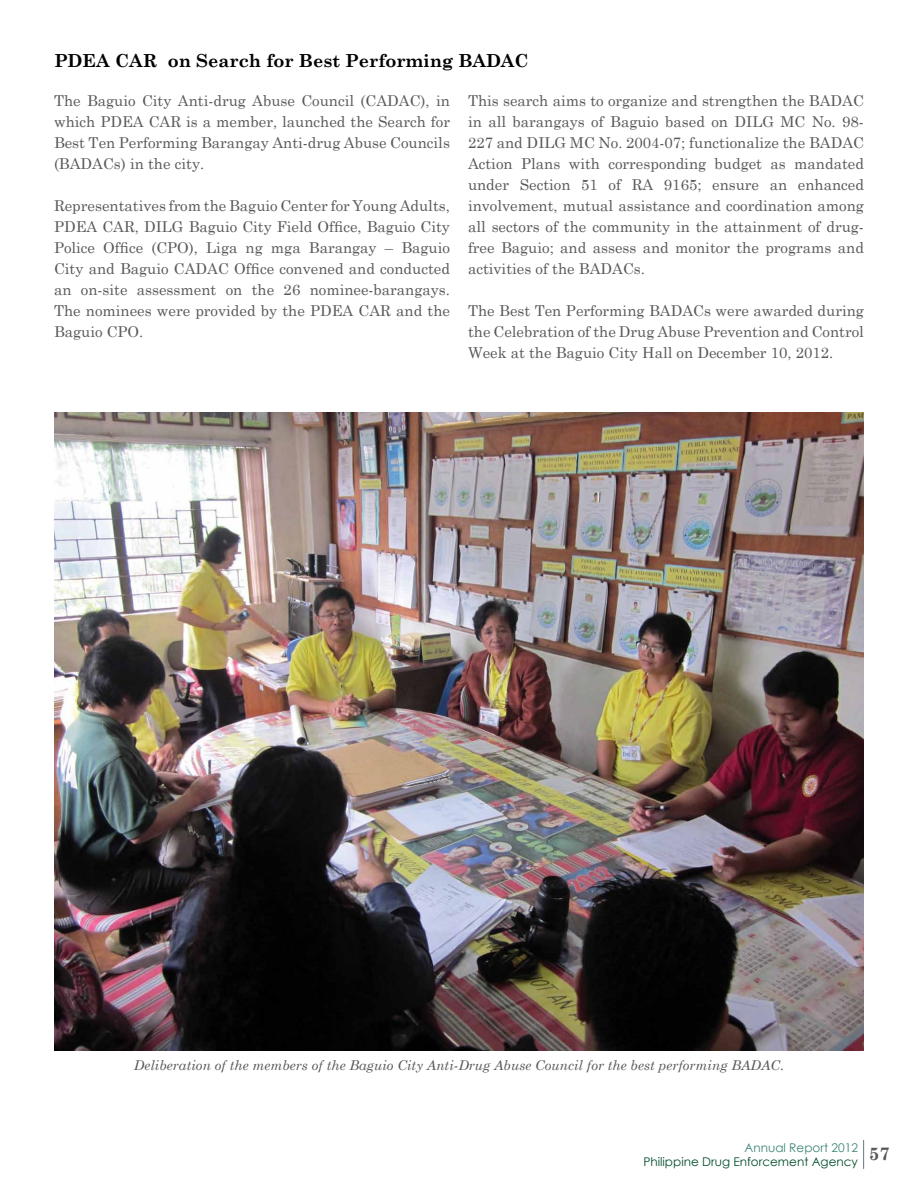
<style>
.page{position:relative;width:918px;height:1188px;background:#fff}
.page>*{position:absolute;margin:0;border:0;box-sizing:border-box;transform-origin:0 0}
.t1{font:700 18px "Century Schoolbook";color:#000}
.t2{font:700 18px "Century Schoolbook";color:#58595b}
.t3{font:15px/21px "Century Schoolbook";color:#58595b;text-align:justify}
.t4{font:italic 13.5px "Century Schoolbook";color:#58595b}
.t5{font:12px "Century Gothic";color:#004c28}
.t6{font:12px "Century Gothic";color:#3c8476}
</style>
<div class="page">
<img style="left:54px;top:412px;width:809px;height:639px">
<svg style="left:863px;top:1140px;width:1px;height:29px"></svg>
<p class="t1" style="left:54px;top:47px;width:476px">PDEA CAR on Search for Best Performing BADAC</p>
<p class="t3" style="left:54px;top:88px;width:397px">The Baguio City Anti-drug Abuse Council (CADAC), in which PDEA CAR is a member, launched the Search for Best Ten Performing Barangay Anti-drug Abuse Councils (BADACs) in the city.</p>
<p class="t3" style="left:54px;top:193px;width:398px">Representatives from the Baguio Center for Young Adults, PDEA CAR, DILG Baguio City Field Office, Baguio City Police Office (CPO), Liga ng mga Barangay – Baguio City and Baguio CADAC Office convened and conducted an on-site assessment on the 26 nominee-barangays.<br>The nominees were provided by the PDEA CAR and the Baguio CPO.</p>
<p class="t3" style="left:468px;top:88px;width:397px">This search aims to organize and strengthen the BADAC in all barangays of Baguio based on DILG MC No. 98- 227 and DILG MC No. 2004-07; functionalize the BADAC Action Plans with corresponding budget as mandated under Section 51 of RA 9165; ensure an enhanced involvement, mutual assistance and coordination among all sectors of the community in the attainment of drug&shy;free Baguio; and assess and monitor the programs and activities of the BADACs.</p>
<p class="t3" style="left:468px;top:298px;width:397px">The Best Ten Performing BADACs were awarded during the Celebration of the Drug Abuse Prevention and Control Week at the Baguio City Hall on December 10, 2012.</p>
<p class="t4" style="left:134px;top:1055px;width:652px">Deliberation of the members of the Baguio City Anti-Drug Abuse Council for the best performing BADAC.</p>
<p class="t6" style="left:745px;top:1139px;width:115px">Annual Report 2012</p>
<p class="t5" style="left:643px;top:1154px;width:216px">Philippine Drug Enforcement Agency</p>
<p class="t2" style="left:869px;top:1139px;width:22px">57</p>
</div>
